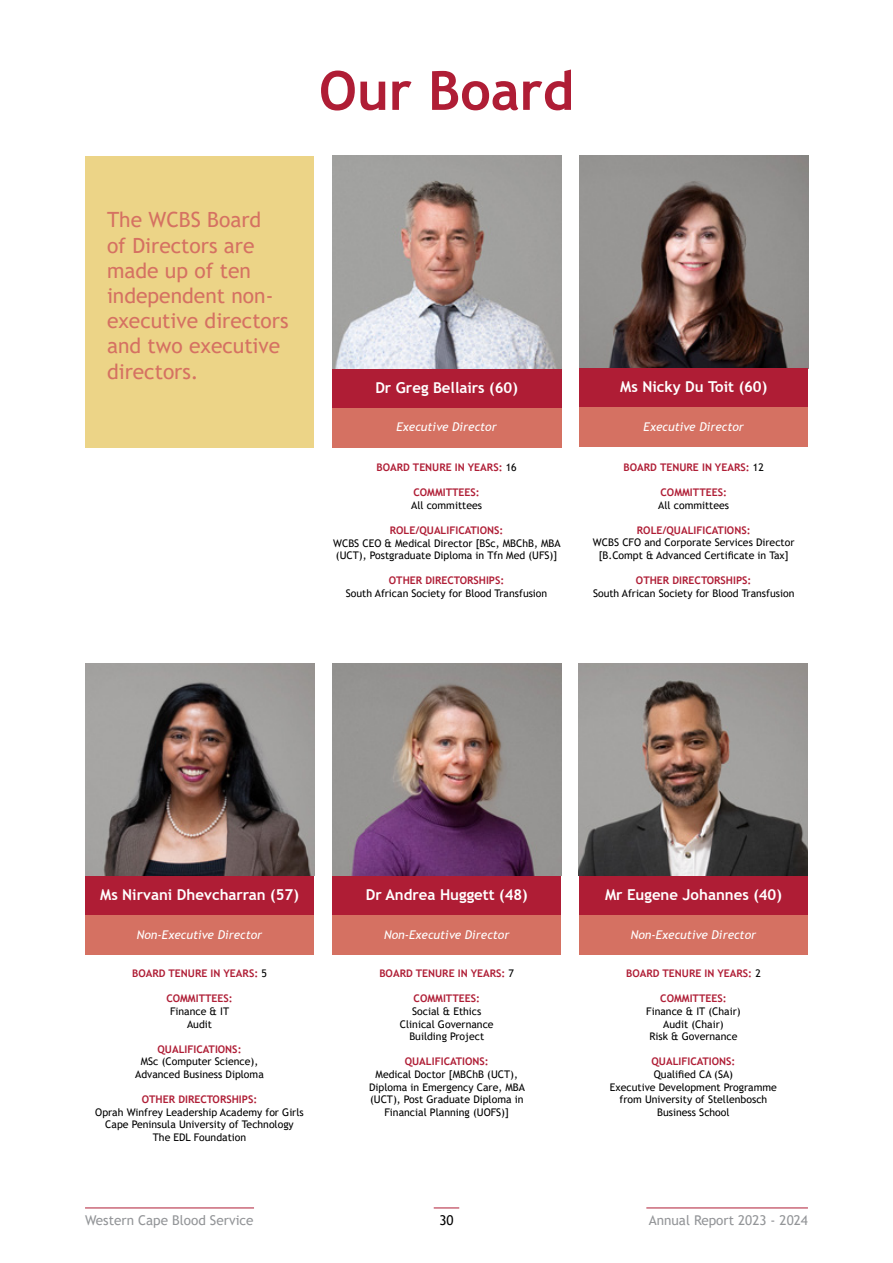
<style>
.page{position:relative;width:893px;height:1263px;background:#fff}
.page>*{position:absolute;margin:0;border:0;box-sizing:border-box;transform-origin:0 0}
.t1{font:700 54px "Trebuchet MS";color:#af1d35}
.t2{font:21px/25.2px "Trebuchet MS";color:#d57162}
.t3{font:700 15px "Trebuchet MS";color:#fff}
.t4{font:13.5px "Trebuchet MS";color:#939598}
.t5{font:13.5px "Trebuchet MS";color:#000}
.t6{font:italic 12px "Trebuchet MS";color:#fff}
.t7{font:10.5px/12.6px "Trebuchet MS";color:#000;text-align:center}
.t8{font:700 10.5px "Trebuchet MS";color:#af1d35}
.s1{font-weight:400;color:#000}
</style>
<div class="page">
<div style="left:85px;top:156px;width:229px;height:291px;background:#ecd487"></div>
<img style="left:579px;top:156px;width:229px;height:212px">
<div style="left:579px;top:368px;width:229px;height:40px;background:#af1d35"></div>
<div style="left:332px;top:368px;width:229px;height:40px;background:#af1d35"></div>
<div style="left:332px;top:408px;width:229px;height:39px;background:#d57162"></div>
<div style="left:579px;top:408px;width:229px;height:39px;background:#d57162"></div>
<img style="left:332px;top:156px;width:229px;height:212px">
<div style="left:85px;top:875px;width:229px;height:40px;background:#af1d35"></div>
<div style="left:85px;top:915px;width:229px;height:40px;background:#d57162"></div>
<img style="left:85px;top:663px;width:229px;height:212px">
<div style="left:332px;top:875px;width:229px;height:40px;background:#af1d35"></div>
<div style="left:579px;top:875px;width:229px;height:40px;background:#af1d35"></div>
<div style="left:332px;top:915px;width:229px;height:40px;background:#d57162"></div>
<div style="left:579px;top:915px;width:229px;height:40px;background:#d57162"></div>
<img style="left:332px;top:663px;width:229px;height:212px">
<img style="left:579px;top:663px;width:229px;height:212px">
<svg style="left:434px;top:1208px;width:25px;height:1px"></svg>
<hr style="left:646px;top:1208px;width:162px;height:1px;background:#af1d35">
<hr style="left:85px;top:1208px;width:169px;height:1px;background:#af1d35">
<h1 class="t1" style="left:319px;top:57px;width:257px">Our Board</h1>
<h2 class="t2" style="left:107px;top:207px;width:183px">The WCBS Board<br>of Directors are made up of ten independent non&shy;executive directors and two executive directors.</h2>
<h3 class="t3" style="left:375px;top:378px;width:144px">Dr Greg Bellairs (60)</h3>
<h3 class="t3" style="left:620px;top:377px;width:149px">Ms Nicky Du Toit (60)</h3>
<p class="t6" style="left:396px;top:420px;width:102px">Executive Director</p>
<p class="t6" style="left:644px;top:419px;width:102px">Executive Director</p>
<p class="t8" style="left:376px;top:461px;width:142px">BOARD TENURE IN YEARS: <span class="s1">16</span></p>
<p class="t8" style="left:413px;top:486px;width:68px">COMMITTEES:</p>
<p class="t7" style="left:411px;top:499px;width:72px">All committees</p>
<p class="t8" style="left:390px;top:524px;width:115px">ROLE/QUALIFICATIONS:</p>
<p class="t7" style="left:333px;top:536px;width:229px;text-align:left">WCBS CEO &amp; Medical Director [BSc, MBChB, MBA (UCT), Postgraduate Diploma in Tfn Med (UFS)]</p>
<p class="t8" style="left:389px;top:574px;width:117px">OTHER DIRECTORSHIPS:</p>
<p class="t7" style="left:346px;top:587px;width:203px">South African Society for Blood Transfusion</p>
<p class="t8" style="left:624px;top:460px;width:142px">BOARD TENURE IN YEARS: <span class="s1">12</span></p>
<p class="t8" style="left:660px;top:486px;width:68px">COMMITTEES:</p>
<p class="t7" style="left:658px;top:498px;width:72px">All committees</p>
<p class="t8" style="left:637px;top:523px;width:115px">ROLE/QUALIFICATIONS:</p>
<p class="t7" style="left:593px;top:536px;width:203px">WCBS CFO and Corporate Services Director [B.Compt &amp; Advanced Certificate in Tax]</p>
<p class="t8" style="left:636px;top:574px;width:117px">OTHER DIRECTORSHIPS:</p>
<p class="t7" style="left:593px;top:587px;width:203px">South African Society for Blood Transfusion</p>
<h3 class="t3" style="left:100px;top:885px;width:200px">Ms Nirvani Dhevcharran (57)</h3>
<p class="t6" style="left:137px;top:927px;width:127px">Non-Executive Director</p>
<p class="t8" style="left:132px;top:967px;width:136px">BOARD TENURE IN YEARS: <span class="s1">5</span></p>
<p class="t8" style="left:166px;top:992px;width:68px">COMMITTEES:</p>
<p class="t7" style="left:170px;top:1005px;width:61px">Finance &amp; IT<br>Audit</p>
<p class="t8" style="left:158px;top:1042px;width:86px">QUALIFICATIONS:</p>
<p class="t7" style="left:135px;top:1055px;width:130px">MSc (Computer Science),<br>Advanced Business Diploma</p>
<p class="t8" style="left:142px;top:1093px;width:117px">OTHER DIRECTORSHIPS:</p>
<p class="t7" style="left:95px;top:1105px;width:210px">Oprah Winfrey Leadership Academy for Girls<br>Cape Peninsula University of Technology<br>The EDL Foundation</p>
<h3 class="t3" style="left:366px;top:885px;width:164px">Dr Andrea Huggett (48)</h3>
<h3 class="t3" style="left:605px;top:885px;width:178px">Mr Eugene Johannes (40)</h3>
<p class="t6" style="left:384px;top:927px;width:127px">Non-Executive Director</p>
<p class="t6" style="left:631px;top:927px;width:127px">Non-Executive Director</p>
<p class="t8" style="left:379px;top:967px;width:136px">BOARD TENURE IN YEARS: <span class="s1">7</span></p>
<p class="t8" style="left:414px;top:992px;width:68px">COMMITTEES:</p>
<p class="t7" style="left:400px;top:1005px;width:95px">Social &amp; Ethics<br>Clinical Governance<br>Building Project</p>
<p class="t8" style="left:405px;top:1055px;width:86px">QUALIFICATIONS:</p>
<p class="t7" style="left:369px;top:1068px;width:157px">Medical Doctor [MBChB (UCT),<br>Diploma in Emergency Care, MBA (UCT), Post Graduate Diploma in<br>Financial Planning (UOFS)]</p>
<p class="t8" style="left:626px;top:967px;width:136px">BOARD TENURE IN YEARS: <span class="s1">2</span></p>
<p class="t8" style="left:660px;top:992px;width:68px">COMMITTEES:</p>
<p class="t7" style="left:646px;top:1005px;width:96px">Finance &amp; IT (Chair)<br>Audit (Chair)<br>Risk &amp; Governance</p>
<p class="t8" style="left:651px;top:1055px;width:86px">QUALIFICATIONS:</p>
<p class="t7" style="left:610px;top:1068px;width:168px">Qualified CA (SA)<br>Executive Development Programme from University of Stellenbosch<br>Business School</p>
<p class="t4" style="left:85px;top:1211px;width:170px">Western Cape Blood Service</p>
<p class="t5" style="left:439px;top:1211px;width:16px">30</p>
<p class="t4" style="left:649px;top:1211px;width:161px">Annual Report 2023 - 2024</p>
</div>
